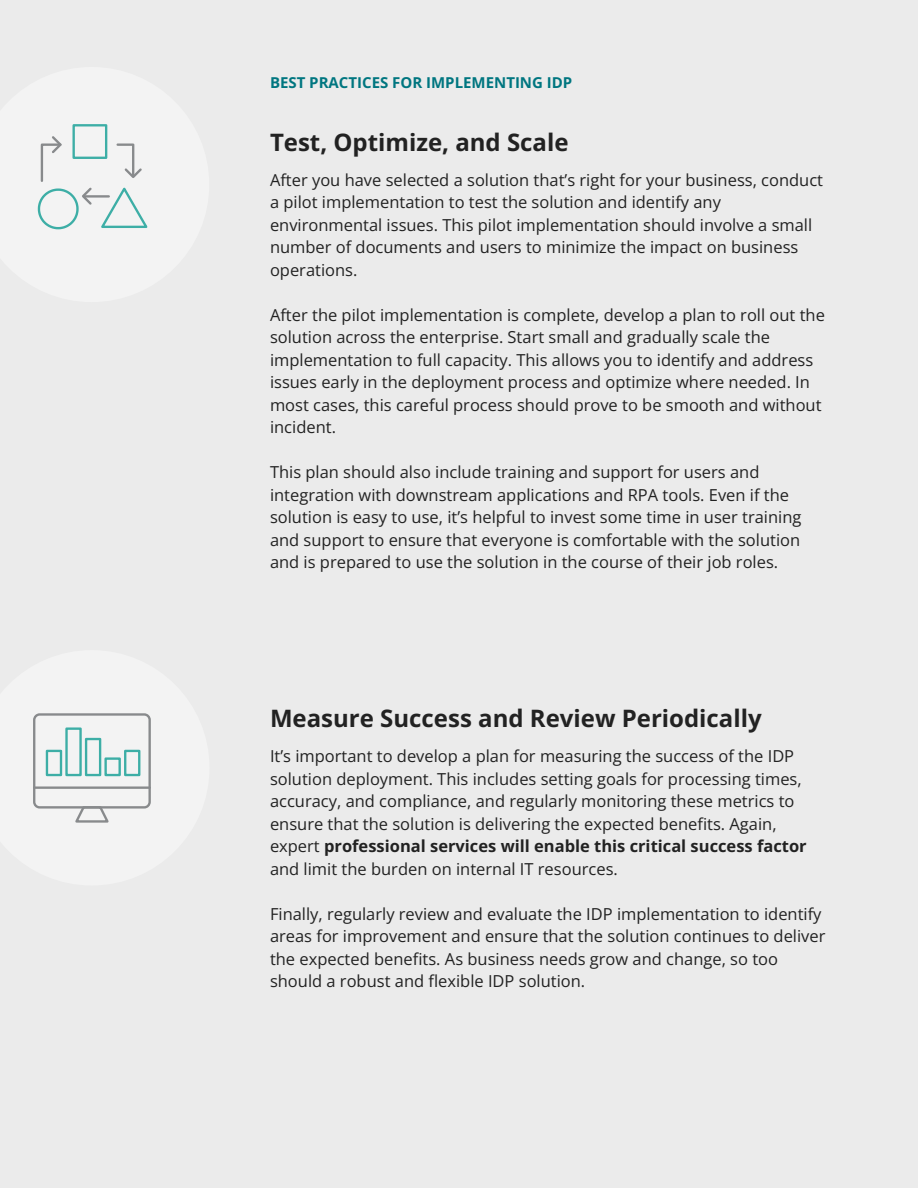
<style>
.page{position:relative;width:918px;height:1188px;background:#ebebeb}
.page>*{position:absolute;margin:0;border:0;box-sizing:border-box;transform-origin:0 0}
.t1{font:700 24px "Open Sans";color:#222}
.t2{font:16.5px/22.5px "Open Sans";color:#222}
.t3{font:700 15px "Open Sans";color:#007680}
.s1{font-weight:700}
</style>
<div class="page">
<svg style="left:36px;top:716px;width:112px;height:90px"></svg>
<div style="left:33px;top:713px;width:118px;height:96px;border:2px solid #888a8c;border-radius:5px"></div>
<hr style="left:34px;top:786px;width:116px;height:3px;background:#888a8c">
<svg style="left:73px;top:805px;width:38px;height:18px"></svg>
<div style="left:46px;top:750px;width:16px;height:26px;border:2px solid #3daea6"></div>
<div style="left:65px;top:727px;width:17px;height:49px;border:2px solid #3daea6"></div>
<div style="left:85px;top:738px;width:16px;height:38px;border:2px solid #3daea6"></div>
<div style="left:104px;top:757px;width:17px;height:19px;border:2px solid #3daea6"></div>
<div style="left:124px;top:750px;width:16px;height:26px;border:2px solid #3daea6"></div>
<div style="left:72px;top:124px;width:35px;height:35px;border:2px solid #3daea6"></div>
<svg style="left:37px;top:134px;width:111px;height:96px"></svg>
<p class="t3" style="left:270px;top:72px;width:304px">BEST PRACTICES FOR IMPLEMENTING IDP</p>
<p class="t1" style="left:270px;top:125px;width:300px">Test, Optimize, and Scale</p>
<p class="t2" style="left:270px;top:168px;width:555px">After you have selected a solution that’s right for your business, conduct a pilot implementation to test the solution and identify any environmental issues. This pilot implementation should involve a small number of documents and users to minimize the impact on business operations.</p>
<p class="t2" style="left:270px;top:303px;width:557px">After the pilot implementation is complete, develop a plan to roll out the solution across the enterprise. Start small and gradually scale the implementation to full capacity. This allows you to identify and address issues early in the deployment process and optimize where needed. In most cases, this careful process should prove to be smooth and without incident.</p>
<p class="t2" style="left:270px;top:461px;width:533px">This plan should also include training and support for users and integration with downstream applications and RPA tools. Even if the solution is easy to use, it’s helpful to invest some time in user training and support to ensure that everyone is comfortable with the solution and is prepared to use the solution in the course of their job roles.</p>
<p class="t1" style="left:270px;top:701px;width:493px">Measure Success and Review Periodically</p>
<p class="t2" style="left:270px;top:745px;width:538px">It’s important to develop a plan for measuring the success of the IDP solution deployment. This includes setting goals for processing times, accuracy, and compliance, and regularly monitoring these metrics to ensure that the solution is delivering the expected benefits. Again, expert <span class="s1">professional services will enable this critical success factor </span>and limit the burden on internal IT resources.</p>
<p class="t2" style="left:270px;top:902px;width:557px">Finally, regularly review and evaluate the IDP implementation to identify areas for improvement and ensure that the solution continues to deliver the expected benefits. As business needs grow and change, so too should a robust and flexible IDP solution.</p>
</div>
